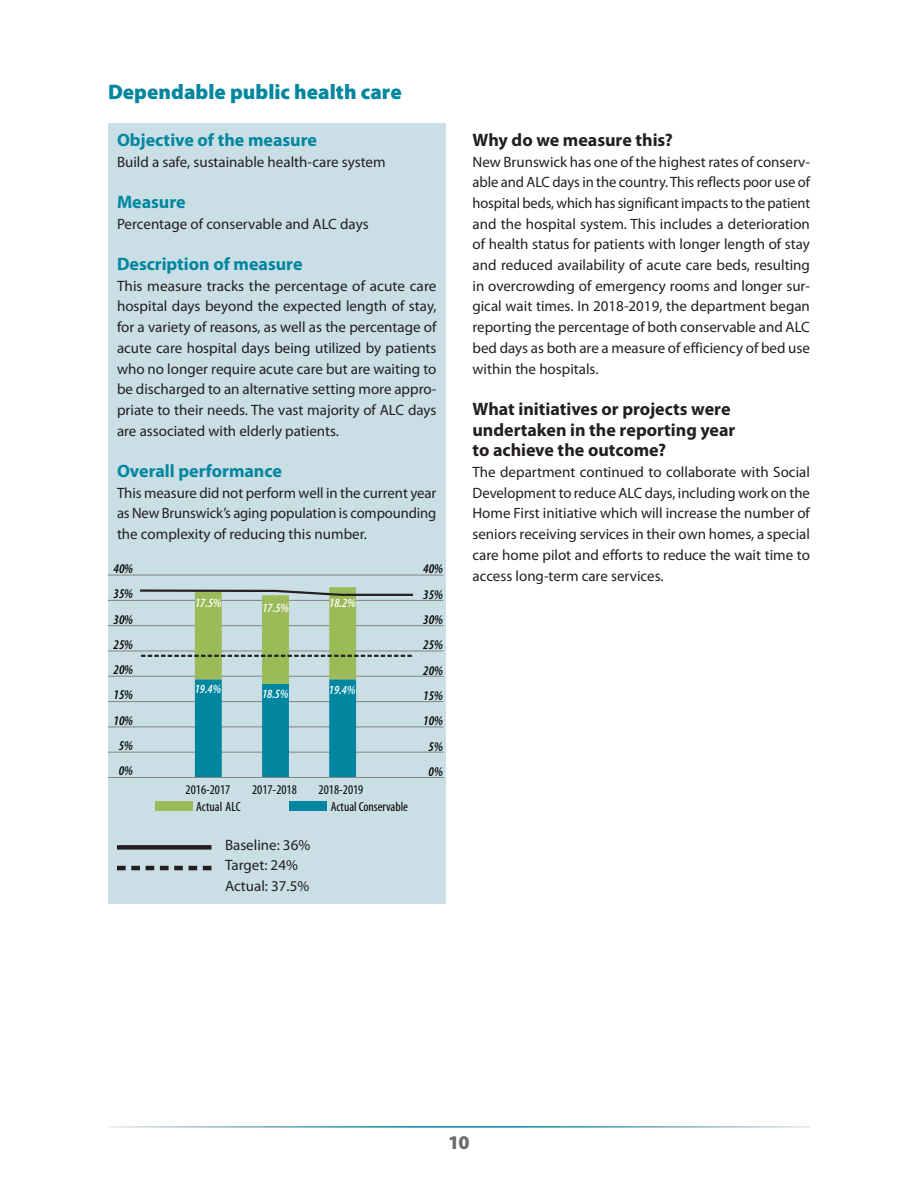
<style>
.page{position:relative;width:918px;height:1188px;background:#fff}
.page>*{position:absolute;margin:0;border:0;box-sizing:border-box;transform-origin:0 0}
.Head_2__1_col{font:900 21px "Myriad Pro";color:#00869f}
.t1{font:900 19.5px "Myriad Pro";color:#6c6d70}
.Head_3{font:700 18px/20.7px "Myriad Pro";color:#231f20}
.Measures_box__head{font:700 18px "Myriad Pro";color:#00869f}
.text{font:15px/20.7px "Myriad Pro";color:#231f20;text-align:justify}
.Measures_box__text{font:15px/20.7px "Myriad Pro";color:#231f20;text-align:justify}
.Measures__Baseline{font:15px "Myriad Pro";color:#231f20}
.Measures__Actual{font:15px "Myriad Pro";color:#231f20}
.Measures__Target{font:15px "Myriad Pro";color:#231f20}
.t2{font:condensed 13.35px "Myriad Pro";color:#040503}
.t3{font:italic 600 condensed 13.35px "Myriad Pro";color:#040503}
.t4{font:italic 600 condensed 12.6px "Myriad Pro";color:#fff}
</style>
<div class="page">
<div style="left:108px;top:123px;width:338px;height:781px;background:#c9dee5"></div>
<div style="left:117px;top:845px;width:95px;height:5px;background:#231f20"></div>
<svg style="left:117px;top:866px;width:95px;height:4px"></svg>
<hr style="left:108px;top:575px;width:335px;height:1px;background:#868686">
<hr style="left:108px;top:600px;width:335px;height:1px;background:#868686">
<hr style="left:108px;top:625px;width:335px;height:1px;background:#868686">
<hr style="left:108px;top:650px;width:335px;height:2px;background:#868686">
<hr style="left:108px;top:676px;width:335px;height:1px;background:#868686">
<hr style="left:108px;top:701px;width:335px;height:1px;background:#868686">
<hr style="left:108px;top:726px;width:335px;height:1px;background:#868686">
<hr style="left:108px;top:752px;width:335px;height:1px;background:#868686">
<hr style="left:108px;top:777px;width:335px;height:1px;background:#868686">
<div style="left:155px;top:801px;width:37px;height:10px;background:#9bbb59"></div>
<div style="left:289px;top:801px;width:38px;height:10px;background:#00869f"></div>
<svg style="left:138px;top:587px;width:277px;height:190px"></svg>
<p class="Head_2__1_col" style="left:108px;top:80px;width:295px">Dependable public health care</p>
<p class="Measures_box__head" style="left:117px;top:130px;width:202px">Objective of the measure</p>
<p class="Measures_box__text" style="left:117px;top:151px;width:270px">Build a safe, sustainable health-care system</p>
<p class="Measures_box__head" style="left:117px;top:192px;width:70px">Measure</p>
<p class="Measures_box__text" style="left:117px;top:214px;width:253px">Percentage of conservable and ALC days</p>
<p class="Measures_box__head" style="left:117px;top:254px;width:187px">Description of measure</p>
<p class="Measures_box__text" style="left:117px;top:276px;width:321px">This measure tracks the percentage of acute care hospital days beyond the expected length of stay, for a variety of reasons, as well as the percentage of acute care hospital days being utilized by patients who no longer require acute care but are waiting to be discharged to an alternative setting more appro&shy;priate to their needs. The vast majority of ALC days are associated with elderly patients.</p>
<p class="Measures_box__head" style="left:117px;top:461px;width:166px">Overall performance</p>
<p class="Measures_box__text" style="left:117px;top:483px;width:321px">This measure did not perform well in the current year as New Brunswick’s aging population is compounding the complexity of reducing this number.</p>
<p class="t3" style="left:114px;top:561px;width:21px">40%</p>
<p class="t3" style="left:423px;top:562px;width:21px">40%</p>
<p class="t3" style="left:114px;top:587px;width:21px">35%</p>
<p class="t4" style="left:195px;top:596px;width:28px">17.5%</p>
<p class="t4" style="left:262px;top:601px;width:28px">17.5%</p>
<p class="t4" style="left:329px;top:596px;width:28px">18.2%</p>
<p class="t3" style="left:423px;top:587px;width:21px">35%</p>
<p class="t3" style="left:114px;top:612px;width:21px">30%</p>
<p class="t3" style="left:423px;top:612px;width:21px">30%</p>
<p class="t3" style="left:114px;top:637px;width:21px">25%</p>
<p class="t3" style="left:423px;top:638px;width:21px">25%</p>
<p class="t3" style="left:114px;top:663px;width:21px">20%</p>
<p class="t3" style="left:423px;top:663px;width:21px">20%</p>
<p class="t3" style="left:114px;top:688px;width:21px">15%</p>
<p class="t4" style="left:195px;top:682px;width:28px">19.4%</p>
<p class="t4" style="left:262px;top:687px;width:28px">18.5%</p>
<p class="t4" style="left:329px;top:683px;width:28px">19.4%</p>
<p class="t3" style="left:423px;top:688px;width:21px">15%</p>
<p class="t3" style="left:114px;top:713px;width:21px">10%</p>
<p class="t3" style="left:423px;top:714px;width:21px">10%</p>
<p class="t3" style="left:119px;top:739px;width:16px">5%</p>
<p class="t3" style="left:429px;top:739px;width:16px">5%</p>
<p class="t3" style="left:119px;top:764px;width:16px">0%</p>
<p class="t3" style="left:429px;top:764px;width:16px">0%</p>
<p class="t2" style="left:186px;top:782px;width:46px">2016-2017</p>
<p class="t2" style="left:252px;top:782px;width:46px">2017-2018</p>
<p class="t2" style="left:319px;top:782px;width:46px">2018-2019</p>
<p class="t2" style="left:196px;top:799px;width:46px">Actual ALC</p>
<p class="t2" style="left:331px;top:799px;width:79px">Actual Conservable</p>
<p class="Measures__Baseline" style="left:225px;top:836px;width:87px">Baseline: 36%</p>
<p class="Measures__Target" style="left:225px;top:857px;width:74px">Target: 24%</p>
<p class="Measures__Actual" style="left:225px;top:878px;width:86px">Actual: 37.5%</p>
<p class="Head_3" style="left:472px;top:130px;width:202px">Why do we measure this?</p>
<p class="text" style="left:472px;top:151px;width:339px">New Brunswick has one of the highest rates of conserv&shy;able and ALC days in the country. This reflects poor use of hospital beds, which has significant impacts to the patient and the hospital system. This includes a deterioration of health status for patients with longer length of stay and reduced availability of acute care beds, resulting in overcrowding of emergency rooms and longer sur&shy;gical wait times. In 2018-2019, the department began reporting the percentage of both conservable and ALC bed days as both are a measure of efficiency of bed use within the hospitals.</p>
<p class="Head_3" style="left:472px;top:399px;width:264px">What initiatives or projects were undertaken in the reporting year to achieve the outcome?</p>
<p class="text" style="left:472px;top:462px;width:339px">The department continued to collaborate with Social Development to reduce ALC days, including work on the Home First initiative which will increase the number of seniors receiving services in their own homes, a special care home pilot and efforts to reduce the wait time to access long-term care services.</p>
<h2 class="t1" style="left:448px;top:1131px;width:23px">10</h2>
</div>
